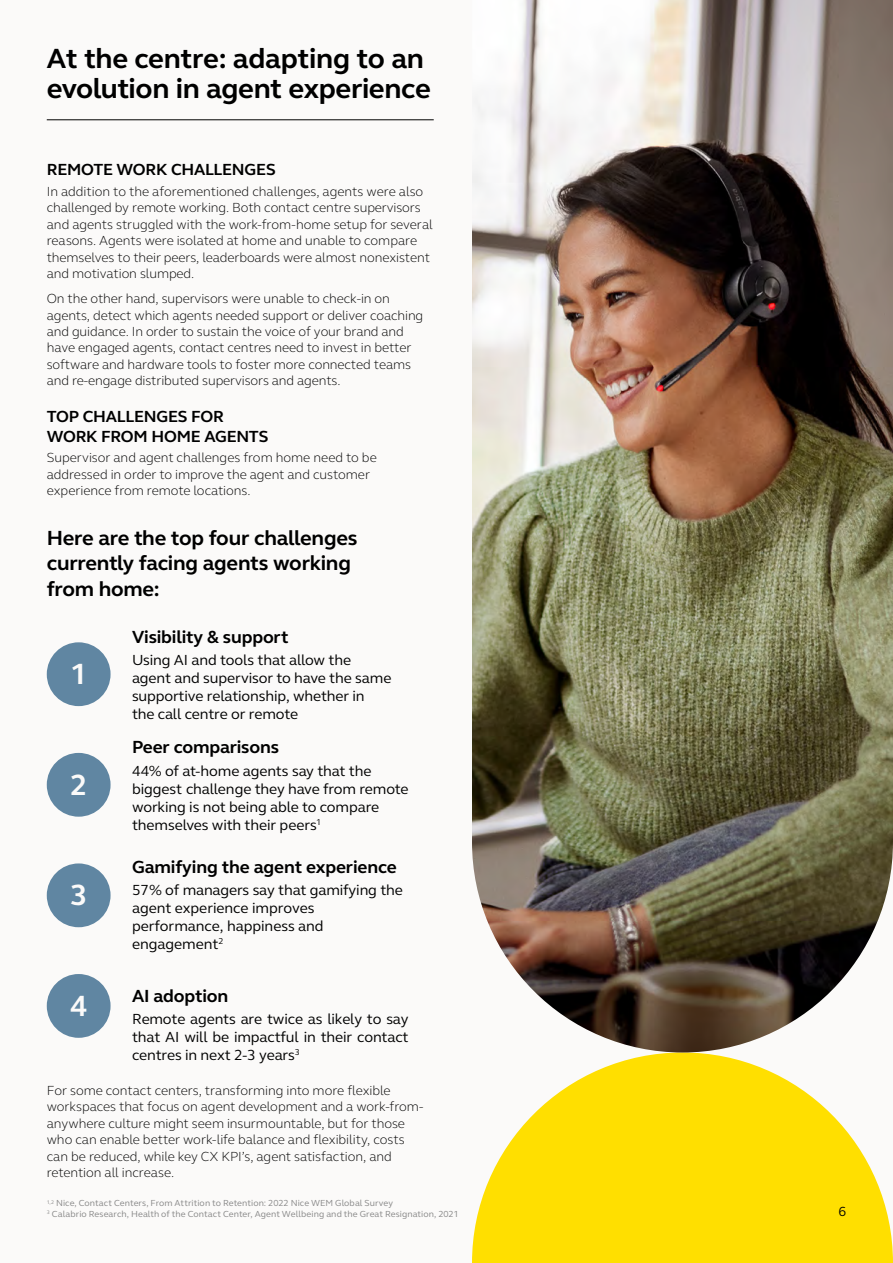
<style>
.page{position:relative;width:893px;height:1263px;background:#fbfaf9}
.page>*{position:absolute;margin:0;border:0;box-sizing:border-box;transform-origin:0 0}
.t1{font:700 30px "GN Elliot";color:#fbfaf9}
.t2{font:700 28.5px/30px "GN Elliot";letter-spacing:-.01em;color:#000}
.t3{font:700 21px/25.2px "GN Elliot";letter-spacing:-.01em;color:#000}
.t4{font:700 18px "GN Elliot";letter-spacing:-.005em;color:#000}
.t5{font:700 16.5px/19.5px "GN Elliot";letter-spacing:-.015em;color:#000}
.t6{font:15px/18px "GN Elliot";letter-spacing:-.01em;color:#000}
.t7{font:300 13.5px/16.5px "GN Elliot";letter-spacing:-.01em;color:#000}
.t8{font:13.5px "GN Elliot";color:#000}
.t9{font:9px/10.8px "GN Elliot";letter-spacing:.01em;color:#878787}
</style>
<div class="page">
<svg style="left:472px;top:1052px;width:421px;height:211px;fill:#ffdf00"></svg>
<img style="left:472px;top:0;width:421px;height:1052px">
<hr style="left:47px;top:119px;width:387px;height:1px;background:#000">
<div style="left:47px;top:642px;width:64px;height:64px;background:#6086a2;border-radius:50%"></div>
<div style="left:47px;top:753px;width:64px;height:64px;background:#6086a2;border-radius:50%"></div>
<div style="left:47px;top:863px;width:64px;height:64px;background:#6086a2;border-radius:50%"></div>
<div style="left:47px;top:974px;width:64px;height:64px;background:#6086a2;border-radius:50%"></div>
<h2 class="t2" style="left:47px;top:43px;width:385px">At the centre: adapting to an evolution in agent experience</h2>
<p class="t5" style="left:47px;top:159px;width:230px">REMOTE WORK CHALLENGES</p>
<p class="t7" style="left:47px;top:182px;width:387px">In addition to the aforementioned challenges, agents were also challenged by remote working. Both contact centre supervisors and agents struggled with the work-from-home setup for several reasons. Agents were isolated at home and unable to compare themselves to their peers, leaderboards were almost nonexistent and motivation slumped.</p>
<p class="t7" style="left:47px;top:290px;width:378px">On the other hand, supervisors were unable to check-in on agents, detect which agents needed support or deliver coaching and guidance. In order to sustain the voice of your brand and have engaged agents, contact centres need to invest in better software and hardware tools to foster more connected teams and re-engage distributed supervisors and agents.</p>
<p class="t5" style="left:47px;top:406px;width:223px">TOP CHALLENGES FOR<br>WORK FROM HOME AGENTS</p>
<p class="t7" style="left:47px;top:449px;width:332px">Supervisor and agent challenges from home need to be addressed in order to improve the agent and customer experience from remote locations.</p>
<h3 class="t3" style="left:47px;top:525px;width:312px">Here are the top four challenges currently facing agents working from home:</h3>
<h3 class="t4" style="left:132px;top:625px;width:158px">Visibility &amp; support</h3>
<p class="t6" style="left:132px;top:651px;width:261px">Using AI and tools that allow the agent and supervisor to have the same supportive relationship, whether in<br>the call centre or remote</p>
<h3 class="t4" style="left:132px;top:735px;width:149px">Peer comparisons</h3>
<p class="t6" style="left:132px;top:761px;width:278px">44% of at-home agents say that the biggest challenge they have from remote working is not being able to compare themselves with their peers<sup>1</sup></p>
<h3 class="t4" style="left:132px;top:855px;width:266px">Gamifying the agent experience</h3>
<p class="t6" style="left:132px;top:881px;width:272px">57% of managers say that gamifying the agent experience improves performance, happiness and engagement<sup>2</sup></p>
<h3 class="t4" style="left:132px;top:983px;width:98px">AI adoption</h3>
<p class="t6" style="left:132px;top:1009px;width:278px;text-align:justify">Remote agents are twice as likely to say that AI will be impactful in their contact centres in next 2-3 years<sup>3</sup></p>
<h1 class="t1" style="left:70px;top:654px;width:19px">1</h1>
<h1 class="t1" style="left:70px;top:765px;width:19px">2</h1>
<h1 class="t1" style="left:70px;top:875px;width:19px">3</h1>
<h1 class="t1" style="left:70px;top:986px;width:19px">4</h1>
<p class="t7" style="left:47px;top:1082px;width:378px">For some contact centers, transforming into more flexible workspaces that focus on agent development and a work-from&shy;anywhere culture might seem insurmountable, but for those who can enable better work-life balance and flexibility, costs can be reduced, while key CX KPI’s, agent satisfaction, and retention all increase.</p>
<p class="t9" style="left:47px;top:1198px;width:413px"><sup>1,2</sup> Nice, Contact Centers, From Attrition to Retention: 2022 Nice WEM Global Survey<br><sup>3</sup> Calabrio Research, Health of the Contact Center, Agent Wellbeing and the Great Resignation, 2021</p>
<p class="t8" style="left:838px;top:1202px;width:9px">6</p>
</div>
